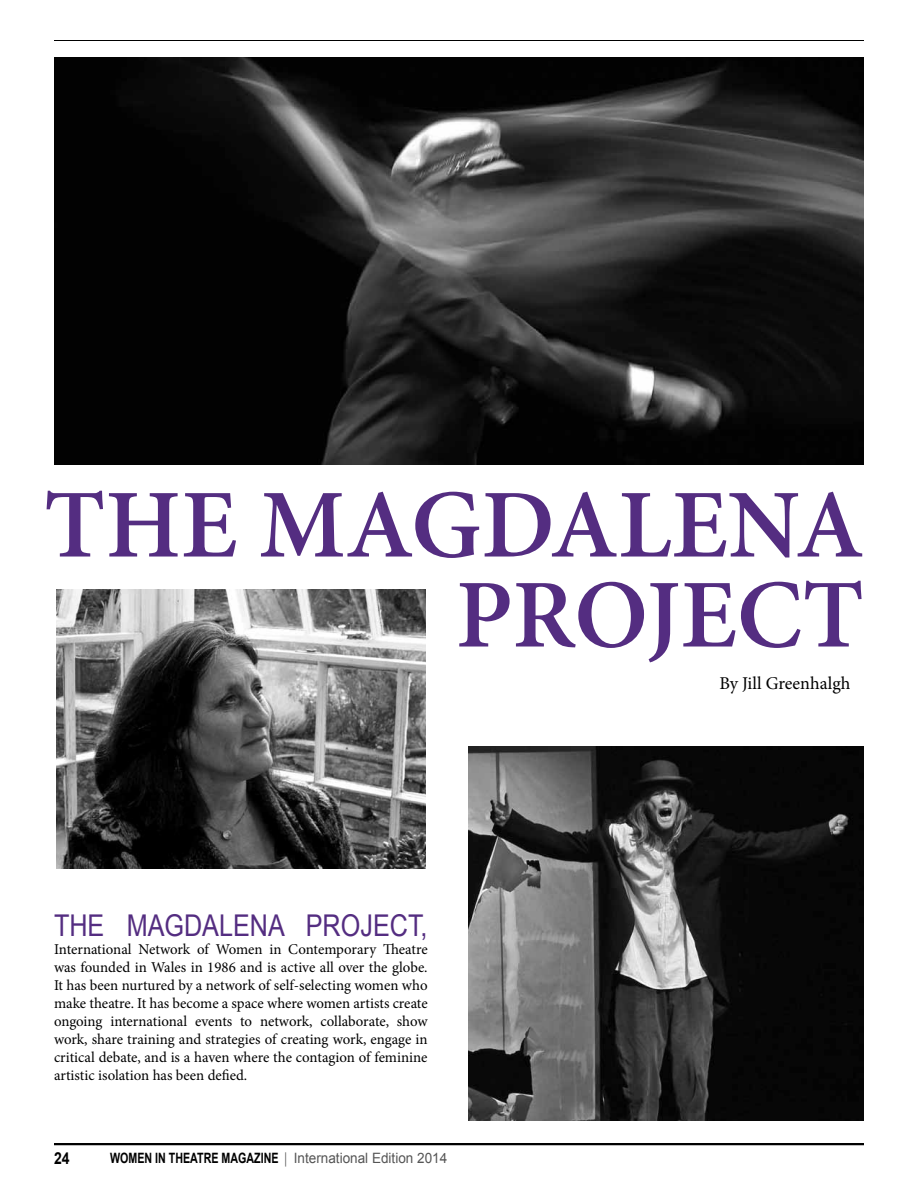
<style>
.page{position:relative;width:918px;height:1188px;background:#fff}
.page>*{position:absolute;margin:0;border:0;box-sizing:border-box;transform-origin:0 0}
.t1{font:600 97.5px/90px "Minion Pro";color:#542d81;text-align:right}
.t2{font:30px "Arial";color:#542d81;scale:.84 1}
.t3{font:18px "Minion Pro";color:#000}
.t4{font:700 16.5px "Arial";color:#000;scale:.85 1}
.t5{font:15px/18px "Minion Pro";color:#000;text-align:justify}
.t6{font:14.25px "Arial";color:#555;scale:.95 1}
.s1{font-weight:700;color:#000}
.s2{font-family:"Myriad Pro"}
</style>
<div class="page">
<hr style="left:54px;top:40px;width:810px;height:1px;background:#000">
<hr style="left:54px;top:1143px;width:810px;height:2px;background:#000">
<img style="left:54px;top:57px;width:810px;height:407px">
<img style="left:469px;top:746px;width:395px;height:374px">
<img style="left:56px;top:590px;width:369px;height:278px">
<h1 class="t1" style="left:44px;top:480px;width:822px">THE MAGDALENA<br>PROJECT</h1>
<p class="t3" style="left:719px;top:671px;width:133px">By Jill Greenhalgh</p>
<h2 class="t2" style="left:54px;top:908px;width:39px">The</h2>
<h2 class="t2" style="left:127px;top:908px;width:47px">Magdalena</h2>
<h2 class="t2" style="left:306px;top:908px;width:41px">Project</h2>
<h2 class="t2" style="left:421px;top:908px;width:10px">,</h2>
<p class="t5" style="left:54px;top:940px;width:375px">International Network of Women in Contemporary Theatre was founded in Wales in 1986 and is active all over the globe.<br>It has been nurtured by a network of self-selecting women who make theatre. It has become a space where women artists create ongoing international events to network, collaborate, show work, share training and strategies of creating work, engage in critical debate, and is a haven where the contagion of feminine artistic isolation has been defied.</p>
<p class="t4" style="left:54px;top:1149px;width:20px">24</p>
<p class="t6" style="left:110px;top:1150px;width:356px"><span class="s1">WOMEN IN THEATRE MAGAZINE</span> <span class="s2">|</span> International Edition 2014</p>
</div>
